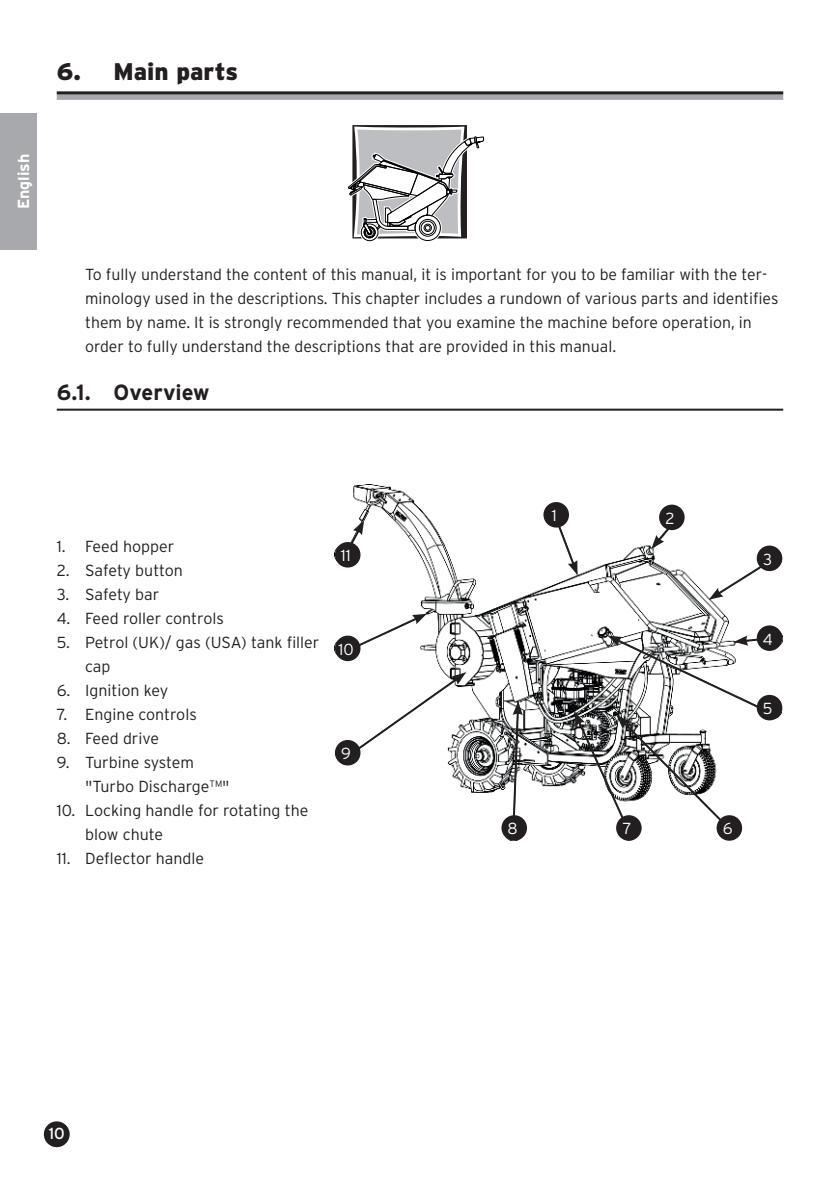
<style>
.page{position:relative;width:840px;height:1191px;background:#fff}
.page>*{position:absolute;margin:0;border:0;box-sizing:border-box;transform-origin:0 0}
.t1{font:900 24px "Interstate";color:#231f20}
.t2{font:700 22px "Interstate";color:#231f20}
.t3{font:300 16px/24px "Interstate";color:#231f20}
.t4{font:300 16px "Interstate";color:#fff}
.t5{font:700 16px "Interstate";color:#fff}
.t6{font:16px "Interstate";color:#fff}
</style>
<div class="page">
<div style="left:45px;top:1122px;width:24px;height:24px;background:#231f20;border-radius:50%"></div>
<div style="left:44px;top:1121px;width:26px;height:26px;border:2px solid #231f20;border-radius:50%"></div>
<div style="left:0;top:113px;width:37px;height:136px;background:#a8a9ad"></div>
<div style="left:57px;top:94px;width:725px;height:6px;background:#a8a9ad"></div>
<hr style="left:57px;top:91px;width:725px;height:3px;background:#231f20">
<hr style="left:57px;top:409px;width:725px;height:2px;background:#231f20">
<svg style="left:347px;top:125px;width:138px;height:117px"></svg>
<img style="left:335px;top:484px;width:446px;height:356px">
<svg style="left:552px;top:512px;width:25px;height:63px"></svg>
<svg style="left:651px;top:520px;width:24px;height:29px"></svg>
<div style="left:543px;top:502px;width:25px;height:25px;background:#231f20;border-radius:50%"></div>
<div style="left:658px;top:504px;width:26px;height:26px;background:#231f20;border-radius:50%"></div>
<div style="left:756px;top:545px;width:25px;height:26px;background:#231f20;border-radius:50%"></div>
<div style="left:756px;top:625px;width:25px;height:26px;background:#231f20;border-radius:50%"></div>
<div style="left:756px;top:695px;width:25px;height:25px;background:#231f20;border-radius:50%"></div>
<div style="left:716px;top:815px;width:25px;height:25px;background:#231f20;border-radius:50%"></div>
<div style="left:615px;top:815px;width:26px;height:25px;background:#231f20;border-radius:50%"></div>
<div style="left:501px;top:815px;width:25px;height:25px;background:#231f20;border-radius:50%"></div>
<div style="left:335px;top:740px;width:25px;height:25px;background:#231f20;border-radius:50%"></div>
<div style="left:335px;top:635px;width:25px;height:26px;background:#231f20;border-radius:50%"></div>
<div style="left:335px;top:542px;width:25px;height:25px;background:#231f20;border-radius:50%"></div>
<svg style="left:574px;top:635px;width:187px;height:188px"></svg>
<svg style="left:708px;top:564px;width:55px;height:35px"></svg>
<svg style="left:511px;top:701px;width:11px;height:116px"></svg>
<svg style="left:355px;top:614px;width:71px;height:34px"></svg>
<svg style="left:355px;top:672px;width:110px;height:79px"></svg>
<svg style="left:347px;top:520px;width:17px;height:28px"></svg>
<h1 class="t1" style="left:57px;top:62px;width:182px">6. Main parts</h1>
<p class="t5" style="left:18px;top:209px;width:57px;rotate:-90deg">English</p>
<p class="t3" style="left:85px;top:263px;width:694px">To fully understand the content of this manual, it is important for you to be familiar with the ter&shy;minology used in the descriptions. This chapter includes a rundown of various parts and identifies them by name. It is strongly recommended that you examine the machine before operation, in order to fully understand the descriptions that are provided in this manual.</p>
<h2 class="t2" style="left:57px;top:383px;width:154px">6.1. Overview</h2>
<p class="t3" style="left:57px;top:535px;width:119px">1. Feed hopper</p>
<p class="t3" style="left:57px;top:559px;width:127px">2. Safety button</p>
<p class="t3" style="left:57px;top:583px;width:104px">3. Safety bar</p>
<p class="t3" style="left:57px;top:607px;width:169px">4. Feed roller controls</p>
<p class="t3" style="left:85px;top:631px;width:236px;text-indent:-28px">5. Petrol (UK)/ gas (USA) tank filler cap</p>
<p class="t3" style="left:57px;top:679px;width:113px">6. Ignition key</p>
<p class="t3" style="left:57px;top:703px;width:141px">7. Engine controls</p>
<p class="t3" style="left:57px;top:727px;width:104px">8. Feed drive</p>
<p class="t3" style="left:85px;top:751px;width:146px;text-indent:-28px">9. Turbine system "Turbo Discharge<sup>TM</sup>"</p>
<p class="t3" style="left:85px;top:799px;width:225px;text-indent:-28px">10. Locking handle for rotating the blow chute</p>
<p class="t3" style="left:57px;top:847px;width:149px">11. Deflector handle</p>
<p class="t4" style="left:341px;top:548px;width:11px">11</p>
<p class="t4" style="left:338px;top:642px;width:17px">10</p>
<p class="t4" style="left:341px;top:746px;width:11px">9</p>
<p class="t4" style="left:551px;top:508px;width:6px">1</p>
<p class="t4" style="left:665px;top:511px;width:11px">2</p>
<p class="t4" style="left:762px;top:552px;width:11px">3</p>
<p class="t4" style="left:762px;top:632px;width:11px">4</p>
<p class="t4" style="left:762px;top:701px;width:11px">5</p>
<p class="t4" style="left:507px;top:821px;width:12px">8</p>
<p class="t4" style="left:622px;top:821px;width:10px">7</p>
<p class="t4" style="left:722px;top:821px;width:11px">6</p>
<p class="t6" style="left:49px;top:1127px;width:18px">10</p>
</div>
